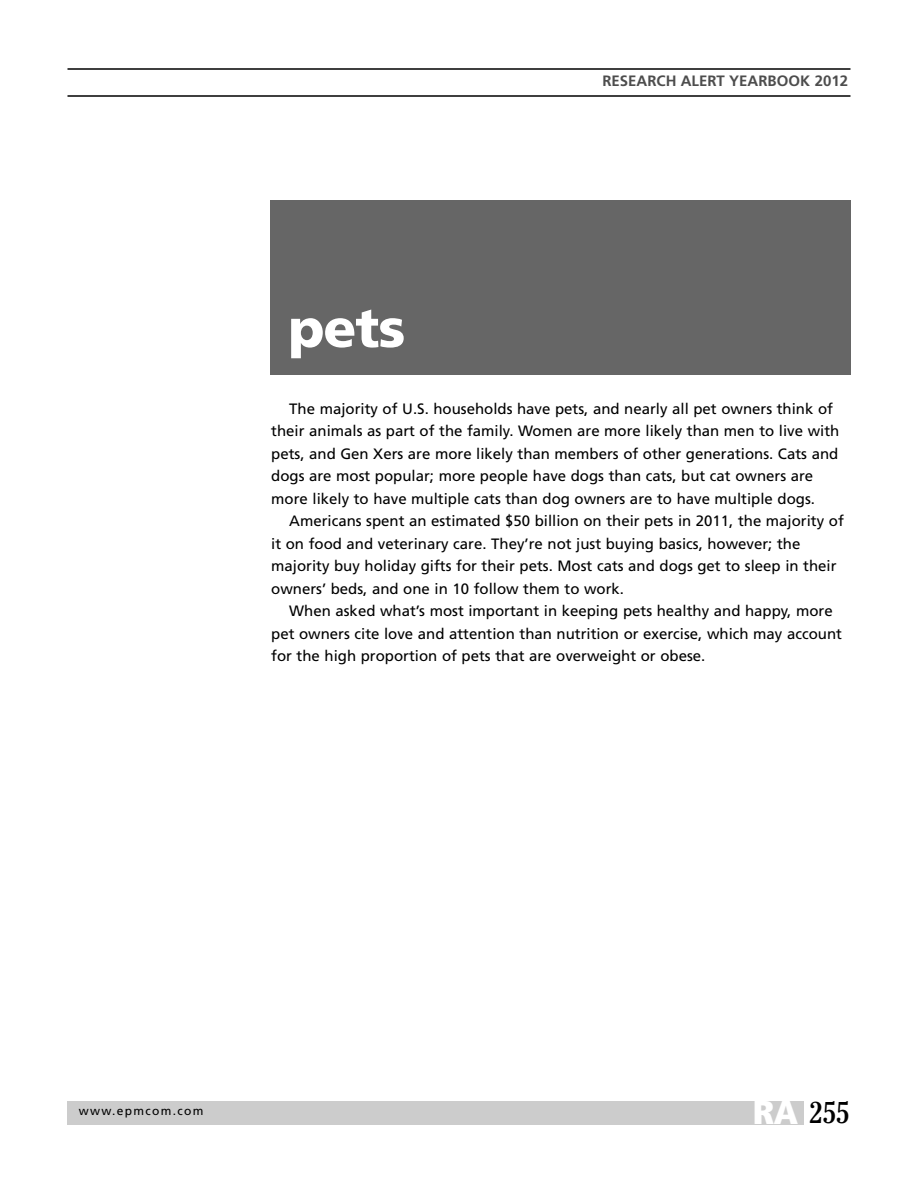
<style>
.page{position:relative;width:918px;height:1188px;background:#fff}
.page>*{position:absolute;margin:0;border:0;box-sizing:border-box;transform-origin:0 0}
.t1{font:900 54px "Frutiger";color:#fff}
.t2{font:condensed 30px "Cheltenham";color:#000}
.t3{font:15px "Frutiger";color:#000}
.t4{font:700 15px "Frutiger";color:#4d4d4d}
.t5{font:12px "Frutiger";letter-spacing:.11em;color:#000}
.s1{font-family:"Frutiger";font-weight:900;font-size:33px;color:#fff}
</style>
<div class="page">
<hr style="left:68px;top:95px;width:782px;height:2px;background:#000">
<hr style="left:68px;top:68px;width:782px;height:2px;background:#000">
<div style="left:68px;top:1101px;width:736px;height:23px;background:#ccc"></div>
<div style="left:270px;top:201px;width:580px;height:174px;background:#666"></div>
<p class="t1" style="left:288px;top:306px;width:119px">pets</p>
<p class="t4" style="left:602px;top:75px;width:247px">RESEARCH ALERT YEARBOOK 2012</p>
<p class="t3" style="left:289px;top:402px;width:545px">The majority of U.S. households have pets, and nearly all pet owners think of</p>
<p class="t3" style="left:271px;top:425px;width:570px">their animals as part of the family. Women are more likely than men to live with</p>
<p class="t3" style="left:271px;top:447px;width:569px">pets, and Gen Xers are more likely than members of other generations. Cats and</p>
<p class="t3" style="left:271px;top:470px;width:544px">dogs are most popular; more people have dogs than cats, but cat owners are</p>
<p class="t3" style="left:271px;top:492px;width:545px">more likely to have multiple cats than dog owners are to have multiple dogs.</p>
<p class="t3" style="left:289px;top:515px;width:556px">Americans spent an estimated $50 billion on their pets in 2011, the majority of</p>
<p class="t3" style="left:271px;top:537px;width:531px">it on food and veterinary care. They’re not just buying basics, however; the</p>
<p class="t3" style="left:271px;top:560px;width:567px">majority buy holiday gifts for their pets. Most cats and dogs get to sleep in their</p>
<p class="t3" style="left:271px;top:582px;width:354px">owners’ beds, and one in 10 follow them to work.</p>
<p class="t3" style="left:289px;top:605px;width:545px">When asked what’s most important in keeping pets healthy and happy, more</p>
<p class="t3" style="left:271px;top:627px;width:572px">pet owners cite love and attention than nutrition or exercise, which may account</p>
<p class="t3" style="left:271px;top:650px;width:436px">for the high proportion of pets that are overweight or obese.</p>
<p class="t5" style="left:79px;top:1106px;width:126px">www.epmcom.com</p>
<p class="t2" style="left:753px;top:1102px;width:99px"><span class="s1">RA</span> 255</p>
</div>
